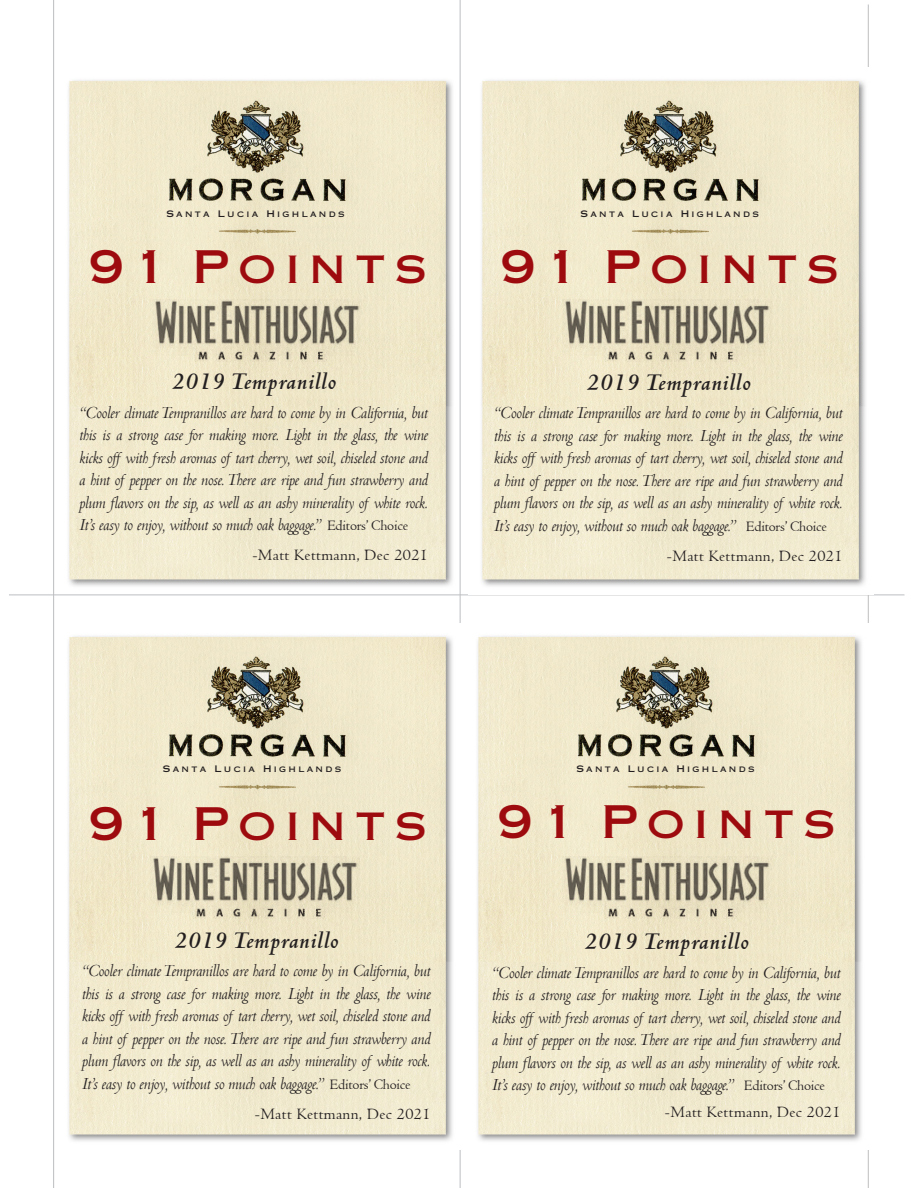
<style>
.page{position:relative;width:918px;height:1188px;background:#fff}
.page>*{position:absolute;margin:0;border:0;box-sizing:border-box;transform-origin:0 0}
.t1{font:45px "Copperplate Gothic Std 31 AB";letter-spacing:.2em;color:#9e0b0f}
.t2{font:italic 700 25.5px "Centaur";letter-spacing:.025em;color:#231f20}
.t3{font:18px/22.5px "Centaur MT Italic";letter-spacing:-.015em;color:#231f20;text-align:justify}
.t4{font:16.5px "Centaur";letter-spacing:.025em;color:#231f20}
.t5{font:9px "Copperplate Gothic Std 31 AB";letter-spacing:.26em;color:#231f20}
.s1{font-family:"Centaur";font-size:15px}
</style>
<div class="page">
<img style="left:68px;top:68px;width:392px;height:526px">
<img style="left:152px;top:300px;width:209px;height:62px">
<hr style="left:53px;top:0;width:1px;height:1188px;background:#bcbec0">
<hr style="left:868px;top:4px;width:1px;height:1184px;background:#bcbec0">
<hr style="left:9px;top:595px;width:895px;height:1px;background:#bcbec0">
<hr style="left:460px;top:0;width:1px;height:1188px;background:#bcbec0">
<img style="left:481px;top:68px;width:388px;height:526px">
<img style="left:68px;top:635px;width:385px;height:506px">
<img style="left:477px;top:623px;width:392px;height:527px">
<img style="left:562px;top:300px;width:210px;height:62px">
<img style="left:151px;top:857px;width:209px;height:62px">
<img style="left:562px;top:857px;width:210px;height:62px">
<p class="t5" style="left:166px;top:208px;width:180px">Santa Lucia Highlands</p>
<p class="t5" style="left:581px;top:208px;width:180px">Santa Lucia Highlands</p>
<h1 class="t1" style="left:89px;top:240px;width:340px">91 Points</h1>
<h2 class="t2" style="left:172px;top:366px;width:166px">2019 Tempranillo</h2>
<p class="t3" style="left:79px;top:401px;width:350px">“Cooler climate Tempranillos are hard to come by in California, but this is a strong case for making more. Light in the glass, the wine kicks off with fresh aromas of tart cherry, wet soil, chiseled stone and a hint of pepper on the nose. There are ripe and fun strawberry and plum flavors on the sip, as well as an ashy minerality of white rock.<br>It’s easy to enjoy, without so much oak baggage.” <span class="s1">Editors’ Choice</span></p>
<p class="t4" style="left:252px;top:545px;width:177px">-Matt Kettmann, Dec 2021</p>
<h1 class="t1" style="left:501px;top:240px;width:340px">91 Points</h1>
<h2 class="t2" style="left:586px;top:366px;width:166px">2019 Tempranillo</h2>
<p class="t3" style="left:494px;top:401px;width:350px">“Cooler climate Tempranillos are hard to come by in California, but this is a strong case for making more. Light in the glass, the wine kicks off with fresh aromas of tart cherry, wet soil, chiseled stone and a hint of pepper on the nose. There are ripe and fun strawberry and plum flavors on the sip, as well as an ashy minerality of white rock.<br>It’s easy to enjoy, without so much oak baggage.” <span class="s1">Editors’ Choice</span></p>
<p class="t4" style="left:667px;top:546px;width:177px">-Matt Kettmann, Dec 2021</p>
<p class="t5" style="left:163px;top:764px;width:180px">Santa Lucia Highlands</p>
<p class="t5" style="left:576px;top:764px;width:180px">Santa Lucia Highlands</p>
<h1 class="t1" style="left:89px;top:797px;width:340px">91 Points</h1>
<h1 class="t1" style="left:497px;top:795px;width:340px">91 Points</h1>
<h2 class="t2" style="left:174px;top:925px;width:166px">2019 Tempranillo</h2>
<p class="t3" style="left:82px;top:959px;width:350px">“Cooler climate Tempranillos are hard to come by in California, but this is a strong case for making more. Light in the glass, the wine kicks off with fresh aromas of tart cherry, wet soil, chiseled stone and a hint of pepper on the nose. There are ripe and fun strawberry and plum flavors on the sip, as well as an ashy minerality of white rock.<br>It’s easy to enjoy, without so much oak baggage.” <span class="s1">Editors’ Choice</span></p>
<p class="t4" style="left:255px;top:1104px;width:177px">-Matt Kettmann, Dec 2021</p>
<h2 class="t2" style="left:584px;top:926px;width:166px">2019 Tempranillo</h2>
<p class="t3" style="left:492px;top:961px;width:350px">“Cooler climate Tempranillos are hard to come by in California, but this is a strong case for making more. Light in the glass, the wine kicks off with fresh aromas of tart cherry, wet soil, chiseled stone and a hint of pepper on the nose. There are ripe and fun strawberry and plum flavors on the sip, as well as an ashy minerality of white rock.<br>It’s easy to enjoy, without so much oak baggage.” <span class="s1">Editors’ Choice</span></p>
<p class="t4" style="left:665px;top:1102px;width:177px">-Matt Kettmann, Dec 2021</p>
</div>
